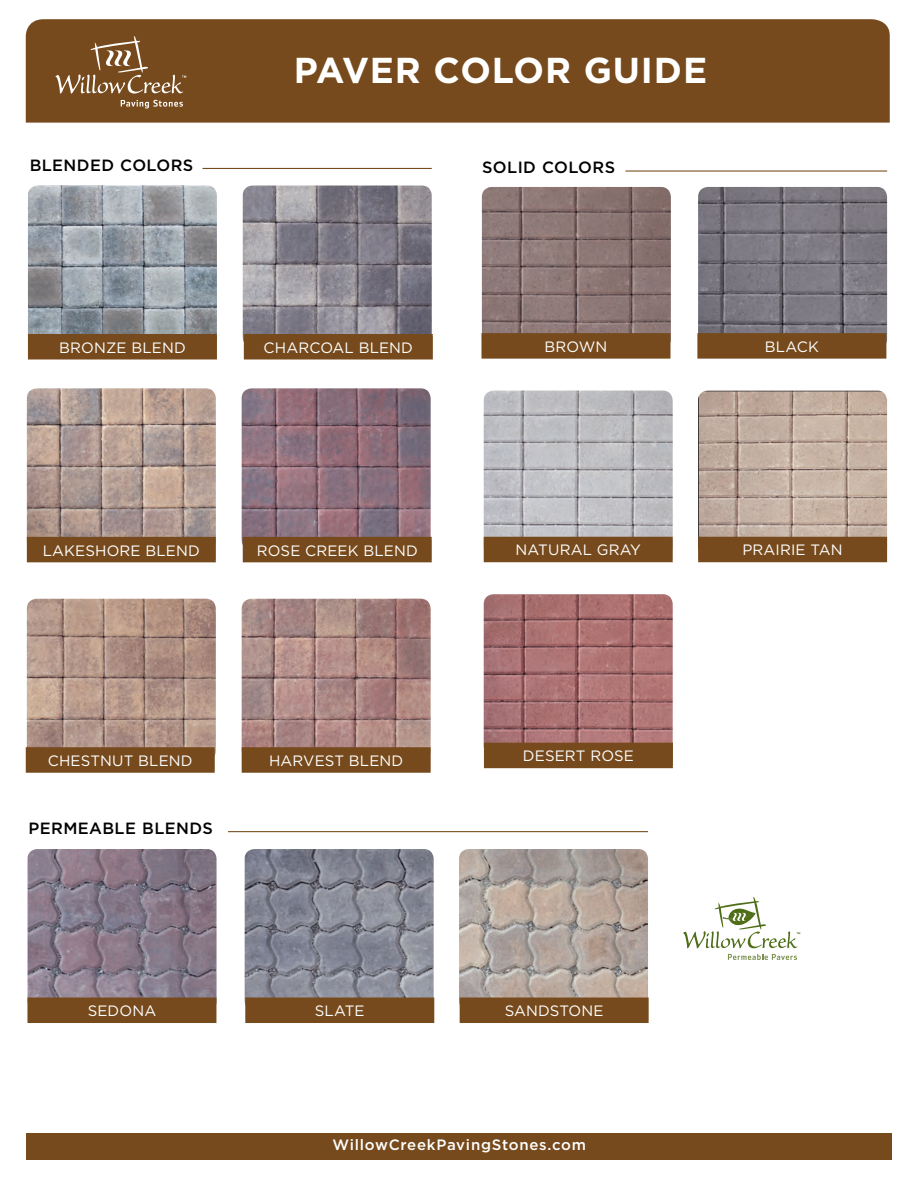
<style>
.page{position:relative;width:918px;height:1188px;background:#fff}
.page>*{position:absolute;margin:0;border:0;box-sizing:border-box;transform-origin:0 0}
.t1{font:700 36px "Gotham";letter-spacing:.025em;color:#fff}
.t2{font:500 16.35px "Gotham";letter-spacing:.025em;color:#010101}
.t3{font:15px "Gotham";letter-spacing:.01em;color:#fff}
.t4{font:500 15px "Gotham";letter-spacing:.05em;color:#fff}
</style>
<div class="page">
<svg style="left:728px;top:954px;width:69px;height:6px"></svg>
<svg style="left:683px;top:897px;width:117px;height:51px"></svg>
<img style="left:28px;top:849px;width:189px;height:162px">
<img style="left:245px;top:849px;width:189px;height:149px">
<hr style="left:228px;top:831px;width:420px;height:1px;background:#764a1c">
<img style="left:459px;top:849px;width:189px;height:162px">
<div style="left:26px;top:19px;width:864px;height:104px;background:#764a1c"></div>
<svg style="left:121px;top:100px;width:62px;height:8px"></svg>
<svg style="left:55px;top:36px;width:131px;height:58px;background:#876139"></svg>
<div style="left:26px;top:1133px;width:865px;height:27px;background:#764a1c"></div>
<img style="left:482px;top:187px;width:189px;height:162px">
<div style="left:482px;top:334px;width:188px;height:24px;background:#764a1c"></div>
<hr style="left:481px;top:333px;width:189px;height:2px;background:#764a1c">
<hr style="left:481px;top:335px;width:2px;height:22px;background:#764a1c">
<hr style="left:481px;top:357px;width:189px;height:2px;background:#764a1c">
<img style="left:698px;top:187px;width:189px;height:162px">
<div style="left:698px;top:334px;width:188px;height:24px;background:#764a1c"></div>
<hr style="left:697px;top:333px;width:189px;height:2px;background:#764a1c">
<hr style="left:697px;top:335px;width:2px;height:22px;background:#764a1c">
<hr style="left:697px;top:357px;width:189px;height:2px;background:#764a1c">
<img style="left:484px;top:391px;width:189px;height:146px">
<div style="left:484px;top:537px;width:188px;height:24px;background:#764a1c"></div>
<hr style="left:484px;top:537px;width:189px;height:1px;background:#764a1c">
<hr style="left:671px;top:538px;width:2px;height:23px;background:#764a1c">
<hr style="left:484px;top:561px;width:189px;height:1px;background:#764a1c">
<svg style="left:698px;top:391px;width:189px;height:170px;background:#b49d8b"></svg>
<hr style="left:698px;top:561px;width:189px;height:1px;background:#764a1c">
<img style="left:484px;top:594px;width:189px;height:149px">
<div style="left:485px;top:743px;width:187px;height:24px;background:#764a1c"></div>
<hr style="left:484px;top:743px;width:189px;height:1px;background:#764a1c">
<svg style="left:484px;top:744px;width:1px;height:23px"></svg>
<hr style="left:671px;top:744px;width:2px;height:23px;background:#764a1c">
<hr style="left:484px;top:767px;width:189px;height:1px;background:#764a1c">
<div style="left:28px;top:998px;width:188px;height:24px;background:#764a1c"></div>
<hr style="left:27px;top:998px;width:189px;height:1px;background:#764a1c">
<hr style="left:27px;top:999px;width:2px;height:23px;background:#764a1c">
<hr style="left:27px;top:1022px;width:189px;height:1px;background:#764a1c">
<div style="left:246px;top:998px;width:188px;height:24px;background:#764a1c"></div>
<hr style="left:245px;top:998px;width:189px;height:1px;background:#764a1c">
<hr style="left:245px;top:999px;width:2px;height:23px;background:#764a1c">
<hr style="left:245px;top:1022px;width:189px;height:1px;background:#764a1c">
<div style="left:460px;top:998px;width:188px;height:24px;background:#764a1c"></div>
<hr style="left:460px;top:998px;width:189px;height:1px;background:#764a1c">
<hr style="left:647px;top:999px;width:2px;height:23px;background:#764a1c">
<hr style="left:460px;top:1022px;width:189px;height:1px;background:#764a1c">
<hr style="left:202px;top:168px;width:230px;height:1px;background:#764a1c">
<img style="left:28px;top:186px;width:189px;height:148px">
<div style="left:29px;top:335px;width:187px;height:24px;background:#764a1c"></div>
<hr style="left:28px;top:334px;width:189px;height:2px;background:#764a1c">
<svg style="left:28px;top:336px;width:1px;height:22px"></svg>
<hr style="left:215px;top:336px;width:2px;height:22px;background:#764a1c">
<hr style="left:28px;top:358px;width:189px;height:2px;background:#764a1c">
<img style="left:243px;top:186px;width:189px;height:162px">
<div style="left:245px;top:335px;width:187px;height:24px;background:#764a1c"></div>
<hr style="left:244px;top:334px;width:189px;height:2px;background:#764a1c">
<svg style="left:244px;top:336px;width:1px;height:22px"></svg>
<hr style="left:431px;top:336px;width:2px;height:22px;background:#764a1c">
<hr style="left:244px;top:358px;width:189px;height:2px;background:#764a1c">
<img style="left:27px;top:599px;width:189px;height:156px">
<div style="left:27px;top:748px;width:187px;height:24px;background:#764a1c"></div>
<hr style="left:26px;top:747px;width:189px;height:2px;background:#764a1c">
<svg style="left:26px;top:749px;width:1px;height:22px"></svg>
<hr style="left:213px;top:749px;width:2px;height:22px;background:#764a1c">
<hr style="left:26px;top:771px;width:189px;height:2px;background:#764a1c">
<img style="left:242px;top:599px;width:189px;height:148px">
<div style="left:242px;top:748px;width:188px;height:24px;background:#764a1c"></div>
<hr style="left:242px;top:747px;width:189px;height:2px;background:#764a1c">
<hr style="left:429px;top:749px;width:2px;height:22px;background:#764a1c">
<hr style="left:242px;top:771px;width:189px;height:2px;background:#764a1c">
<img style="left:27px;top:388px;width:189px;height:149px">
<div style="left:28px;top:538px;width:187px;height:24px;background:#764a1c"></div>
<hr style="left:27px;top:537px;width:189px;height:1px;background:#764a1c">
<svg style="left:27px;top:538px;width:1px;height:23px"></svg>
<hr style="left:214px;top:538px;width:2px;height:23px;background:#764a1c">
<hr style="left:27px;top:561px;width:189px;height:1px;background:#764a1c">
<img style="left:242px;top:388px;width:189px;height:162px">
<div style="left:244px;top:538px;width:187px;height:24px;background:#764a1c"></div>
<hr style="left:243px;top:537px;width:189px;height:1px;background:#764a1c">
<svg style="left:243px;top:538px;width:1px;height:23px"></svg>
<hr style="left:430px;top:538px;width:2px;height:23px;background:#764a1c">
<hr style="left:243px;top:561px;width:189px;height:1px;background:#764a1c">
<hr style="left:626px;top:170px;width:261px;height:2px;background:#764a1c">
<p class="t2" style="left:30px;top:155px;width:165px">BLENDED COLORS</p>
<p class="t1" style="left:294px;top:46px;width:415px">PAVER COLOR GUIDE</p>
<p class="t2" style="left:482px;top:157px;width:135px">SOLID COLORS</p>
<p class="t3" style="left:59px;top:338px;width:128px">BRONZE BLEND</p>
<p class="t3" style="left:264px;top:338px;width:151px">CHARCOAL BLEND</p>
<p class="t3" style="left:545px;top:337px;width:64px">BROWN</p>
<p class="t3" style="left:765px;top:337px;width:55px">BLACK</p>
<p class="t3" style="left:43px;top:541px;width:158px">LAKESHORE BLEND</p>
<p class="t3" style="left:257px;top:541px;width:162px">ROSE CREEK BLEND</p>
<p class="t3" style="left:516px;top:541px;width:127px">NATURAL GRAY</p>
<p class="t3" style="left:742px;top:541px;width:102px">PRAIRIE TAN</p>
<p class="t3" style="left:48px;top:751px;width:146px">CHESTNUT BLEND</p>
<p class="t3" style="left:269px;top:751px;width:136px">HARVEST BLEND</p>
<p class="t3" style="left:523px;top:747px;width:113px">DESERT ROSE</p>
<p class="t2" style="left:29px;top:818px;width:186px">PERMEABLE BLENDS</p>
<p class="t3" style="left:88px;top:1001px;width:70px">SEDONA</p>
<p class="t3" style="left:315px;top:1001px;width:51px">SLATE</p>
<p class="t3" style="left:505px;top:1001px;width:100px">SANDSTONE</p>
<p class="t4" style="left:333px;top:1135px;width:255px">WillowCreekPavingStones.com</p>
</div>
